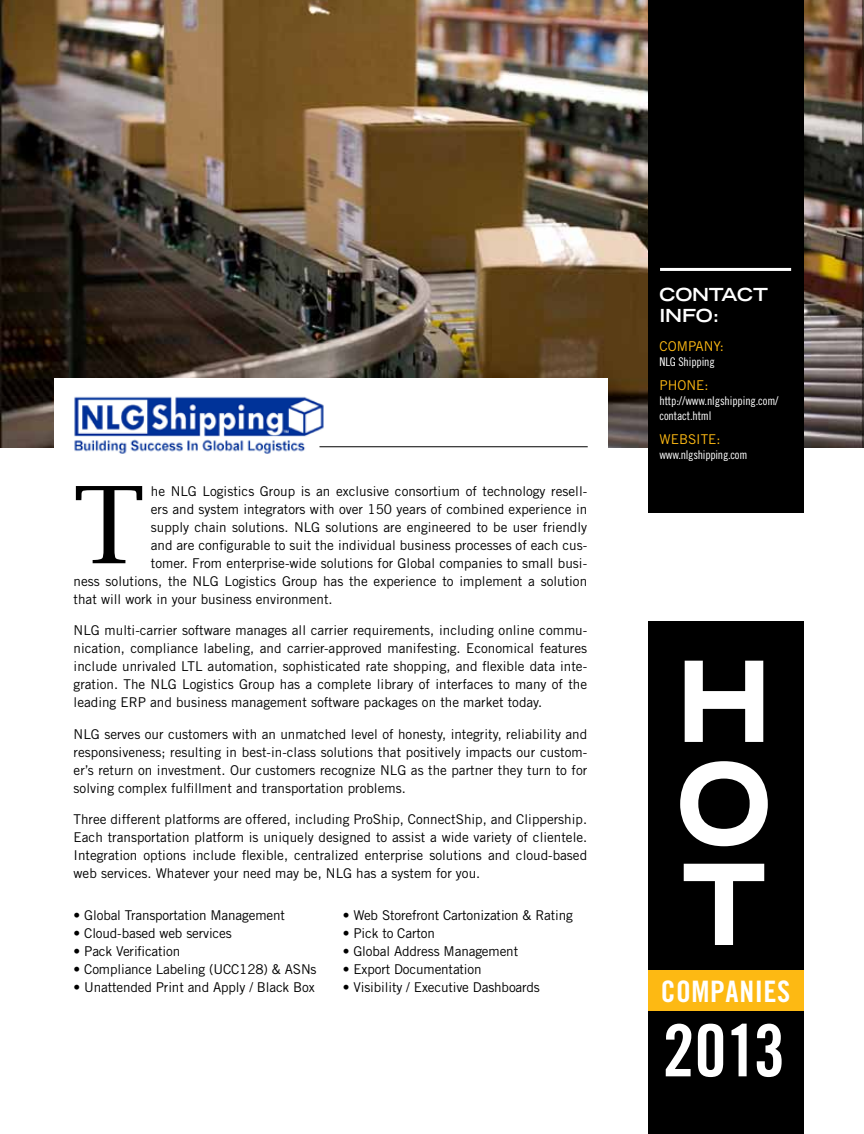
<style>
.page{position:relative;width:864px;height:1134px;background:#fff}
.page>*{position:absolute;margin:0;border:0;box-sizing:border-box;transform-origin:0 0}
.t1{font:106.8px "Lucida Bright";color:#000}
.t2{font:72px "Trade Gothic LT Std Bd Cn 20";color:#fff}
.t3{font:29.55px "Trade Gothic LT Std Bd Cn 20";letter-spacing:.02em;color:#fff}
.t4{font:700 expanded 18px/21px "Trade Gothic LT Std";letter-spacing:-.01em;color:#fff}
.t5{font:13.5px/18px "Trade Gothic LT Std";color:#000;text-align:justify}
.t6{font:13.5px "Trade Gothic LT Std";color:#fdb913}
.t7{font:12px/15px "Trade Gothic LT Std Cn 18";letter-spacing:-.01em;color:#fff}
</style>
<div class="page">
<img style="left:0;top:0;width:864px;height:447px">
<div style="left:54px;top:379px;width:554px;height:128px;background:#fff"></div>
<div style="left:648px;top:0;width:155px;height:513px;background:#000"></div>
<div style="left:648px;top:621px;width:155px;height:513px;background:#000"></div>
<svg style="left:683px;top:863px;width:82px;height:82px"></svg>
<svg style="left:680px;top:761px;width:88px;height:86px"></svg>
<svg style="left:684px;top:660px;width:80px;height:82px"></svg>
<div style="left:648px;top:971px;width:155px;height:40px;background:#fdb913"></div>
<hr style="left:660px;top:268px;width:131px;height:3px;background:#fff">
<img style="left:74px;top:396px;width:254px;height:58px">
<hr style="left:320px;top:446px;width:268px;height:1px;background:#000">
<h1 class="t1" style="left:74px;top:464px;width:72px">T</h1>
<p class="t5" style="left:151px;top:482px;width:438px">he NLG Logistics Group is an exclusive consortium of technology resell-</p>
<p class="t5" style="left:151px;top:500px;width:438px">ers and system integrators with over 150 years of combined experience in</p>
<p class="t5" style="left:151px;top:518px;width:438px">supply chain solutions. NLG solutions are engineered to be user friendly</p>
<p class="t5" style="left:151px;top:536px;width:438px">and are configurable to suit the individual business processes of each cus-</p>
<p class="t5" style="left:151px;top:554px;width:438px">tomer. From enterprise-wide solutions for Global companies to small busi-</p>
<p class="t5" style="left:74px;top:572px;width:515px">ness solutions, the NLG Logistics Group has the experience to implement a solution</p>
<p class="t5" style="left:74px;top:590px;width:261px">that will work in your business environment.</p>
<p class="t5" style="left:74px;top:621px;width:515px">NLG multi-carrier software manages all carrier requirements, including online commu&shy;nication, compliance labeling, and carrier-approved manifesting. Economical features include unrivaled LTL automation, sophisticated rate shopping, and flexible data inte&shy;gration. The NLG Logistics Group has a complete library of interfaces to many of the leading ERP and business management software packages on the market today.</p>
<p class="t5" style="left:74px;top:725px;width:515px">NLG serves our customers with an unmatched level of honesty, integrity, reliability and responsiveness; resulting in best-in-class solutions that positively impacts our custom&shy;er’s return on investment. Our customers recognize NLG as the partner they turn to for solving complex fulfillment and transportation problems.</p>
<p class="t5" style="left:74px;top:810px;width:515px">Three different platforms are offered, including ProShip, ConnectShip, and Clippership.<br>Each transportation platform is uniquely designed to assist a wide variety of clientele.<br>Integration options include flexible, centralized enterprise solutions and cloud-based web services. Whatever your need may be, NLG has a system for you.</p>
<p class="t5" style="left:74px;top:906px;width:213px">• Global Transportation M anagement</p>
<p class="t5" style="left:74px;top:924px;width:160px">• Cloud-based web services</p>
<p class="t5" style="left:74px;top:942px;width:108px">• Pack Verification</p>
<p class="t5" style="left:74px;top:960px;width:244px">• Compliance Labeling (UCC128) &amp; ASNs</p>
<p class="t5" style="left:74px;top:978px;width:243px">• Unattended Print and Apply / B lack Box</p>
<p class="t5" style="left:343px;top:906px;width:232px">• Web Storefront Cartonization &amp; Rating</p>
<p class="t5" style="left:343px;top:924px;width:94px">• Pick to Carton</p>
<p class="t5" style="left:343px;top:942px;width:177px">• Global Address Management</p>
<p class="t5" style="left:343px;top:960px;width:140px">• Export Documentation</p>
<p class="t5" style="left:343px;top:978px;width:199px">• Visibility / Executive Dashboards</p>
<h3 class="t4" style="left:660px;top:284px;width:110px">CONTACT<br>INFO:</h3>
<p class="t6" style="left:660px;top:338px;width:66px">Co mpany:</p>
<p class="t7" style="left:660px;top:354px;width:57px">NLG Shipping</p>
<p class="t6" style="left:660px;top:377px;width:28px">Phone</p>
<p class="t6" style="left:705px;top:377px;width:6px">:</p>
<p class="t7" style="left:660px;top:393px;width:121px">http://www.nlgshipping.com/ contact.html</p>
<p class="t6" style="left:660px;top:431px;width:37px">website</p>
<p class="t6" style="left:717px;top:431px;width:6px">:</p>
<p class="t7" style="left:660px;top:447px;width:89px">www.nlgshipping.com</p>
<h3 class="t3" style="left:661px;top:973px;width:131px">COMPANIES</h3>
<h2 class="t2" style="left:663px;top:1007px;width:124px">2013</h2>
</div>
